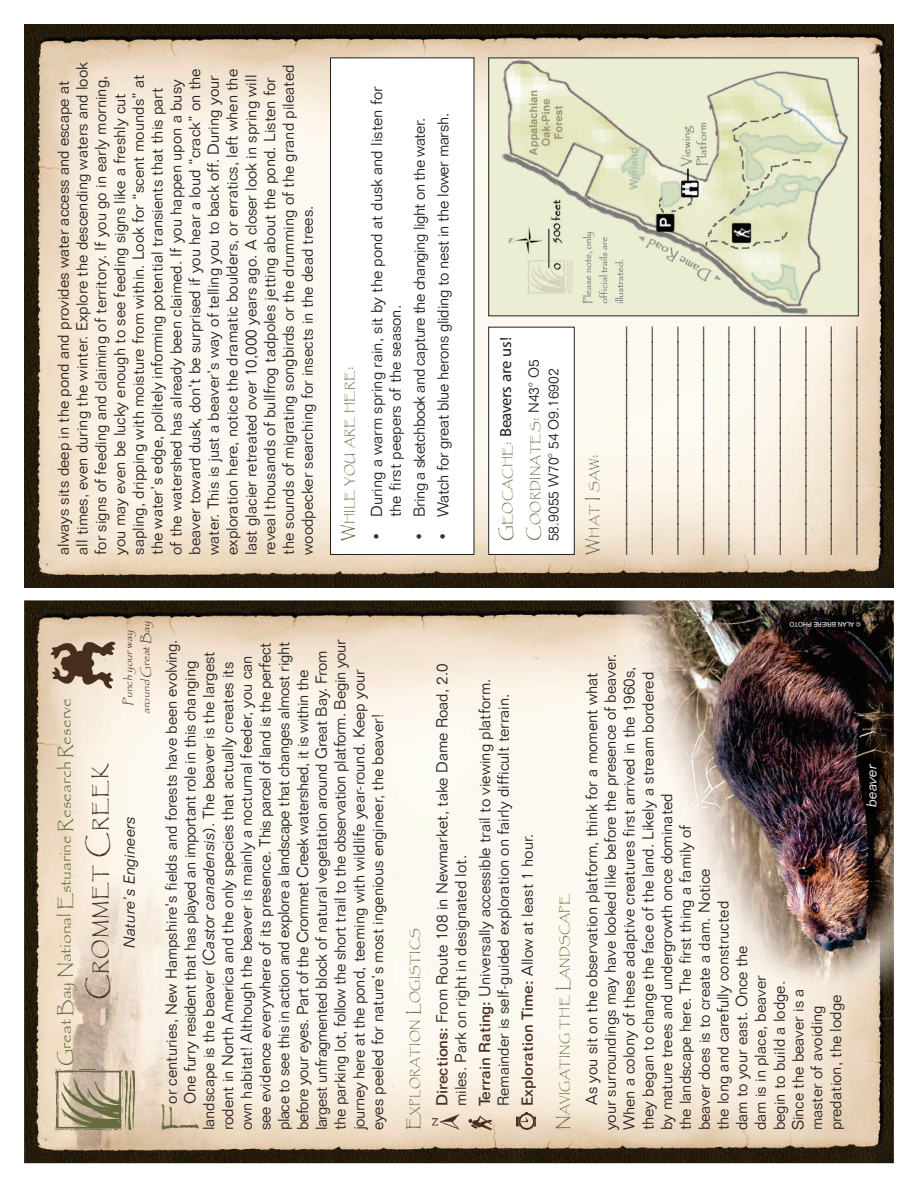
<style>
.page{position:relative;width:918px;height:1188px;background:#fff}
.page>*{position:absolute;margin:0;border:0;box-sizing:border-box;transform-origin:0 0}
.t1{font:39px "Papyrus";color:#666c40}
.t2{font:17.85px "Papyrus";letter-spacing:.045em;color:#472d1e}
.t3{font:300 17.1px/25.7px "Folio BT";color:#231f20;text-align:justify}
.t4{font:17.1px "Papyrus";color:#666c40}
.t5{font:300 15.6px/18.8px "Folio BT";color:#231f20}
.t6{font:300 15.6px "Folio BT";letter-spacing:-.02em;color:#231f20}
.t7{font:300 15.6px "Folio BT";letter-spacing:-.025em;color:#231f20}
.t8{font:300 15.6px "Folio BT";letter-spacing:-.035em;color:#231f20}
.t9{font:15.6px "Humanist 777 BT Roman B";letter-spacing:-.02em;color:#231f20}
.t10{font:italic 300 15.6px "Folio BT";color:#231f20}
.t11{font:300 14.25px "Folio BT";color:#231f20}
.t12{font:italic 300 14.25px "Folio BT";color:#fff}
.t13{font:italic 11.4px/17.1px "Papyrus";color:#472d1e;text-align:center}
.t14{font:10.95px "Papyrus";letter-spacing:.045em;color:#666c40}
.t15{font:6.45px "Swiss 721 BT";color:#fff}
.s1{font-size:15.6px}
.s2{color:#472d1e}
.s3{font-family:"Papyrus";color:#666c40}
.s4{font-family:"Papyrus";font-size:10.95px;color:#666c40}
.s5{font-family:"Folio BT";font-weight:300;font-size:14.25px;color:#231f20}
.s6{font-size:25.65px}
.s7{font-style:italic}
.s8{font-weight:500;color:#472d1e}
</style>
<div class="page">
<img style="left:24px;top:600px;width:870px;height:563px">
<img style="left:45px;top:640px;width:78px;height:53px">
<img style="left:55px;top:1069px;width:79px;height:61px">
<img style="left:604px;top:600px;width:290px;height:419px">
<img style="left:851px;top:747px;width:42px;height:74px">
<img style="left:433px;top:1114px;width:27px;height:15px">
<img style="left:466px;top:1115px;width:30px;height:15px">
<img style="left:517px;top:1113px;width:19px;height:17px">
<img style="left:783px;top:614px;width:85px;height:20px">
<img style="left:24px;top:25px;width:870px;height:563px">
<img style="left:490px;top:60px;width:367px;height:254px">
<div style="left:488px;top:58px;width:371px;height:258px;border:1px solid #231f20"></div>
<div style="left:331px;top:58px;width:143px;height:496px;background:#fff"></div>
<div style="left:330px;top:58px;width:144px;height:497px;border:1px solid #231f20"></div>
<div style="left:489px;top:327px;width:85px;height:227px;background:#fff"></div>
<div style="left:488px;top:327px;width:87px;height:228px;border:1px solid #231f20"></div>
<p class="t5" style="left:55px;top:555px;width:494px;rotate:-90deg">always sits deep in the pond and provides water access and escape at all times, even during the winter. Explore the descending waters and look for signs of feeding and claiming of territory. If you go in early morning, you may even be lucky enough to see feeding signs like a freshly cut sapling, dripping with moisture from within. Look for “scent mounds” at the water’s edge, politely informing potential transients that this part<br>of the watershed has already been claimed. If you happen upon a busy beaver toward dusk, don’t be surprised if you hear a loud “crack” on the water. This is just a beaver’s way of telling you to back off. During your exploration here, notice the dramatic boulders, or erratics, left when the last glacier retreated over 10,000 years ago. A closer look in spring will reveal thousands of bullfrog tadpoles jetting about the pond. Listen for the sounds of migrating songbirds or the drumming of the grand pileated woodpecker searching for insects in the dead trees.</p>
<p class="t14" style="left:343px;top:541px;width:176px;rotate:-90deg"><span class="s1">W</span>HILE YOU ARE HERE<span class="s1">:</span></p>
<p class="t5" style="left:368px;top:517px;width:432px;text-indent:-24px;rotate:-90deg"><span class="s2">•</span> During a warm spring rain, sit by the pond at dusk and listen for the first peepers of the season.</p>
<p class="t8" style="left:413px;top:541px;width:425px;rotate:-90deg"><span class="s2">•</span> Bring a sketchbook and capture the changing light on the water.</p>
<p class="t6" style="left:437px;top:541px;width:430px;rotate:-90deg"><span class="s2">•</span> Watch for great blue herons gliding to nest in the lower marsh.</p>
<p class="t9" style="left:496px;top:541px;width:207px;rotate:-90deg"><span class="s3">G</span><span class="s4">EOCACHE</span><span class="s3">:</span> Beavers are us!</p>
<p class="t14" style="left:529px;top:541px;width:183px;rotate:-90deg"><span class="s1">C</span>OORDINATES<span class="s1">:</span> <span class="s5">N43° O5</span></p>
<p class="t11" style="left:548px;top:541px;width:175px;rotate:-90deg">58.9055 W70° 54 O9.16902</p>
<p class="t14" style="left:588px;top:555px;width:102px;rotate:-90deg"><span class="s1">W</span>HAT <span class="s1">I</span> SAW<span class="s1">:</span></p>
<p class="t3" style="left:606px;top:555px;width:230px;rotate:-90deg">______________________________ ______________________________ ______________________________ ______________________________ ______________________________ ______________________________ ______________________________ ______________________________ ______________________________ ______________________________</p>
<p class="t4" style="left:55px;top:1066px;width:370px;rotate:-90deg">Great Bay National Estuarine Research Reserve</p>
<p class="t2" style="left:89px;top:1000px;width:238px;rotate:-90deg"><span class="s6">C</span>ROMMET <span class="s6">C</span>REEK</p>
<p class="t13" style="left:120px;top:714px;width:97px;rotate:-90deg">Punchyourway around GreatBay</p>
<p class="t10" style="left:124px;top:948px;width:133px;rotate:-90deg">Nature’s Engineers</p>
<p class="t6" style="left:334px;top:1130px;width:493px;rotate:-90deg">the parking lot, follow the short trail to the observation platform. Begin your</p>
<p class="t5" style="left:163px;top:1104px;width:466px;rotate:-90deg">or centuries, New Hampshire’s fields and forests have been evolving.</p>
<p class="t5" style="left:257px;top:1130px;width:489px;rotate:-90deg">see evidence everywhere of its presence. This parcel of land is the perfect</p>
<p class="t6" style="left:278px;top:1130px;width:490px;rotate:-90deg">place to see this in action and explore a landscape that changes almost right</p>
<p class="t5" style="left:313px;top:1130px;width:481px;rotate:-90deg">largest unfragmented block of natural vegetation around Great Bay. From</p>
<p class="t6" style="left:184px;top:1104px;width:445px;rotate:-90deg">One furry resident that has played an important role in this changing</p>
<p class="t5" style="left:201px;top:1130px;width:481px;rotate:-90deg">landscape is the beaver (<span class="s7">Castor canadensis</span>). The beaver is the largest</p>
<p class="t5" style="left:219px;top:1130px;width:470px;rotate:-90deg">rodent in North America and the only species that actually creates its</p>
<p class="t5" style="left:238px;top:1130px;width:477px;rotate:-90deg">own habitat! Although the beaver is mainly a nocturnal feeder, you can</p>
<p class="t5" style="left:351px;top:1130px;width:463px;rotate:-90deg">journey here at the pond, teeming with wildlife year-round. Keep your</p>
<p class="t7" style="left:297px;top:1130px;width:462px;rotate:-90deg">before your eyes. Part of the Crommet Creek watershed, it is within the</p>
<p class="t5" style="left:369px;top:1130px;width:418px;rotate:-90deg">eyes peeled for nature’s most ingenious engineer, the beaver!</p>
<h1 class="t1" style="left:156px;top:1133px;width:31px;rotate:-90deg">F</h1>
<p class="t14" style="left:408px;top:1130px;width:204px;rotate:-90deg"><span class="s1">E</span>XPLORATION <span class="s1">L</span>OGISTICS</p>
<p class="t5" style="left:434px;top:1106px;width:444px;rotate:-90deg"><span class="s8">Directions:</span> From Route 108 in Newmarket, take Dame Road, 2.0 miles. Park on right in designated lot.</p>
<p class="t5" style="left:476px;top:1106px;width:429px;rotate:-90deg"><span class="s8">Terrain Rating:</span> Universally accessible trail to viewing platform.<br>Remainder is self-guided exploration on fairly difficult terrain.</p>
<p class="t5" style="left:519px;top:1106px;width:274px;rotate:-90deg"><span class="s8">Exploration Time:</span> Allow at least 1 hour.</p>
<p class="t14" style="left:558px;top:1130px;width:238px;rotate:-90deg"><span class="s1">N</span>AVIGATING THE <span class="s1">L</span>ANDSCAPE</p>
<p class="t15" style="left:861px;top:627px;width:73px;rotate:-180deg">© ALAN BRIERE PHOTO</p>
<p class="t5" style="left:584px;top:1130px;width:478px;text-indent:26px;rotate:-90deg">As you sit on the observation platform, think for a moment what your surroundings may have looked like before the presence of beaver.<br>When a colony of these adaptive creatures first arrived in the 1960s, they began to change the face of the land. Likely a stream bordered by mature trees and undergrowth once dominated<br>the landscape here. The first thing a family of<br>beaver does is to create a dam. Notice<br>the long and carefully constructed<br>dam to your east. Once the<br>dam is in place, beaver<br>begin to build a lodge.<br>Since the beaver is a<br>master of avoiding<br>predation, the lodge</p>
<p class="t12" style="left:866px;top:807px;width:44px;rotate:-90deg">beaver</p>
</div>
